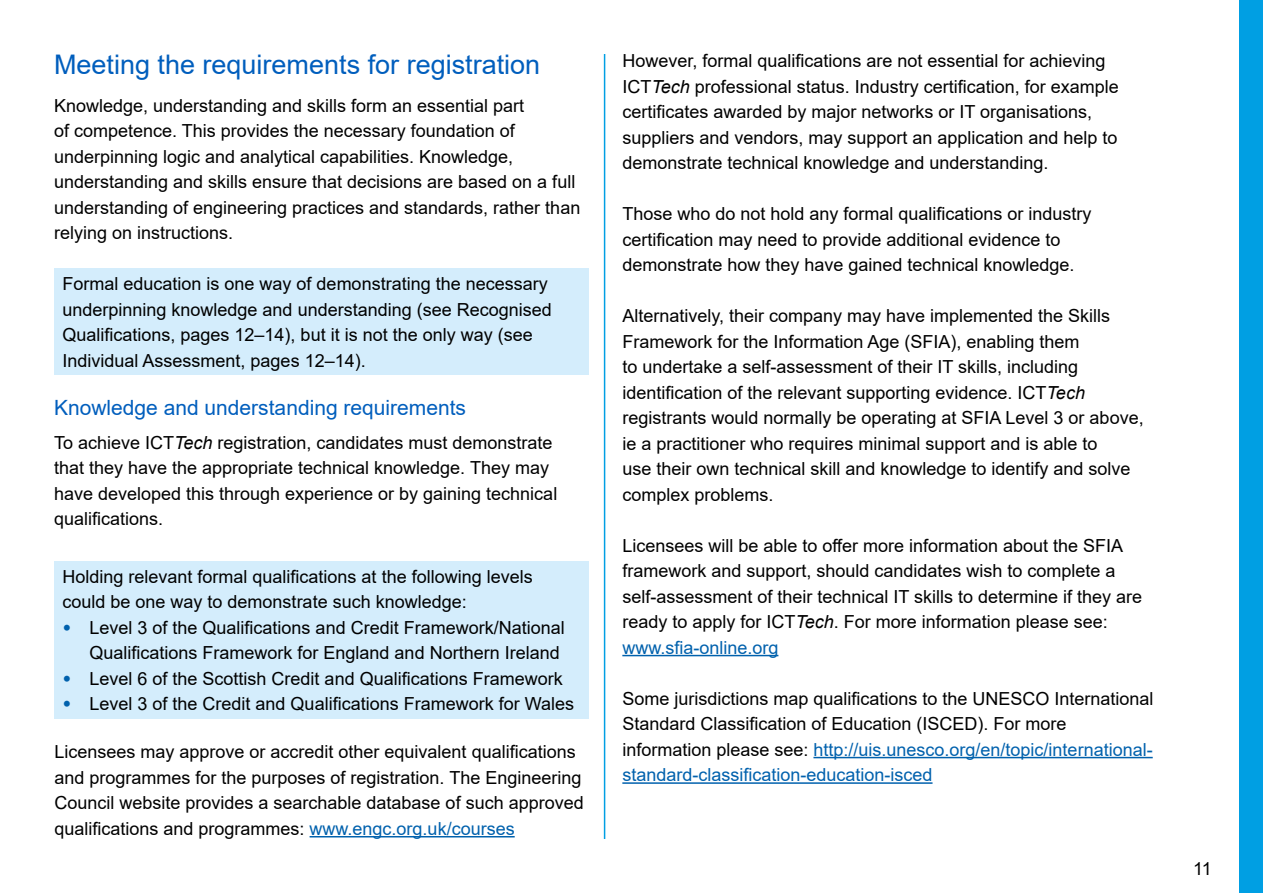
<style>
.page{position:relative;width:1263px;height:893px;background:#fff}
.page>*{position:absolute;margin:0;border:0;box-sizing:border-box;transform-origin:0 0}
.t1{font:27px "Arial";color:#005ebd}
.t2{font:21px "Arial";color:#005ebd}
.t3{font:18px/25.5px "Arial";color:#000}
.s1{font-style:italic}
.s2{font-weight:900;color:#0061ad}
.s3{color:#0061ad}
</style>
<div class="page">
<div style="left:1240px;top:0;width:23px;height:893px;background:#009fe3"></div>
<hr style="left:604px;top:54px;width:1px;height:785px;background:#009fe3">
<div style="left:54px;top:269px;width:534px;height:106px;background:#d4edfc"></div>
<hr style="left:622px;top:655px;width:156px;height:1px;background:#0061ad">
<hr style="left:813px;top:757px;width:340px;height:1px;background:#0061ad">
<hr style="left:622px;top:782px;width:310px;height:2px;background:#0061ad">
<div style="left:54px;top:561px;width:534px;height:158px;background:#d4edfc"></div>
<hr style="left:310px;top:836px;width:205px;height:1px;background:#0061ad">
<h1 class="t1" style="left:54px;top:46px;width:488px">Meeting the requirements for registration</h1>
<p class="t3" style="left:54px;top:93px;width:528px">Knowledge, understanding and skills form an essential part<br>of competence. This provides the necessary foundation of underpinning logic and analytical capabilities. Knowledge, understanding and skills ensure that decisions are based on a full understanding of engineering practices and standards, rather than relying on instructions.</p>
<p class="t3" style="left:63px;top:271px;width:491px">Formal education is one way of demonstrating the necessary underpinning knowledge and understanding (see Recognised Qualifications, pages 12–14), but it is not the only way (see Individual Assessment, pages 12–14).</p>
<p class="t2" style="left:54px;top:393px;width:414px">Knowledge and understanding requirements</p>
<p class="t3" style="left:54px;top:429px;width:505px">To achieve ICT<span class="s1">Tech</span> registration, candidates must demonstrate that they have the appropriate technical knowledge. They may have developed this through experience or by gaining technical qualifications.</p>
<p class="t3" style="left:63px;top:563px;width:472px">Holding relevant formal qualifications at the following levels could be one way to demonstrate such knowledge:</p>
<p class="t3" style="left:63px;top:614px;width:504px;text-align:right"><span class="s2">•</span> Level 3 of the Qualifications and Credit Framework/National<br>Qualifications Framework for England and Northern Ireland</p>
<p class="t3" style="left:63px;top:665px;width:502px"><span class="s2">•</span> Level 6 of the Scottish Credit and Qualifications Framework</p>
<p class="t3" style="left:63px;top:691px;width:513px"><span class="s2">•</span> Level 3 of the Credit and Qualifications Framework for Wales</p>
<p class="t3" style="left:54px;top:739px;width:531px">Licensees may approve or accredit other equivalent qualifications and programmes for the purposes of registration. The Engineering Council website provides a searchable database of such approved qualifications and programmes: <span class="s3">www.engc.org.uk/courses</span></p>
<p class="t3" style="left:622px;top:48px;width:498px">However, formal qualifications are not essential for achieving ICT<span class="s1">Tech</span> professional status. Industry certification, for example certificates awarded by major networks or IT organisations, suppliers and vendors, may support an application and help to demonstrate technical knowledge and understanding.</p>
<p class="t3" style="left:622px;top:201px;width:471px">Those who do not hold any formal qualifications or industry certification may need to provide additional evidence to demonstrate how they have gained technical knowledge.</p>
<p class="t3" style="left:622px;top:303px;width:523px">Alternatively, their company may have implemented the Skills Framework for the Information Age (SFIA), enabling them<br>to undertake a self-assessment of their IT skills, including identification of the relevant supporting evidence. ICT<span class="s1">Tech </span>registrants would normally be operating at SFIA Level 3 or above, ie a practitioner who requires minimal support and is able to<br>use their own technical skill and knowledge to identify and solve complex problems.</p>
<p class="t3" style="left:622px;top:532px;width:521px">Licensees will be able to offer more information about the SFIA framework and support, should candidates wish to complete a self-assessment of their technical IT skills to determine if they are ready to apply for ICT<span class="s1">Tech</span>. For more information please see: <span class="s3">www.sfia-online.org</span></p>
<p class="t3" style="left:622px;top:685px;width:533px">Some jurisdictions map qualifications to the UNESCO International Standard Classification of Education (ISCED). For more information please see: <span class="s3">http://uis.unesco.org/en/topic/international&shy;standard-classification-education-isced</span></p>
<p class="t3" style="left:1193px;top:855px;width:20px">11</p>
</div>
